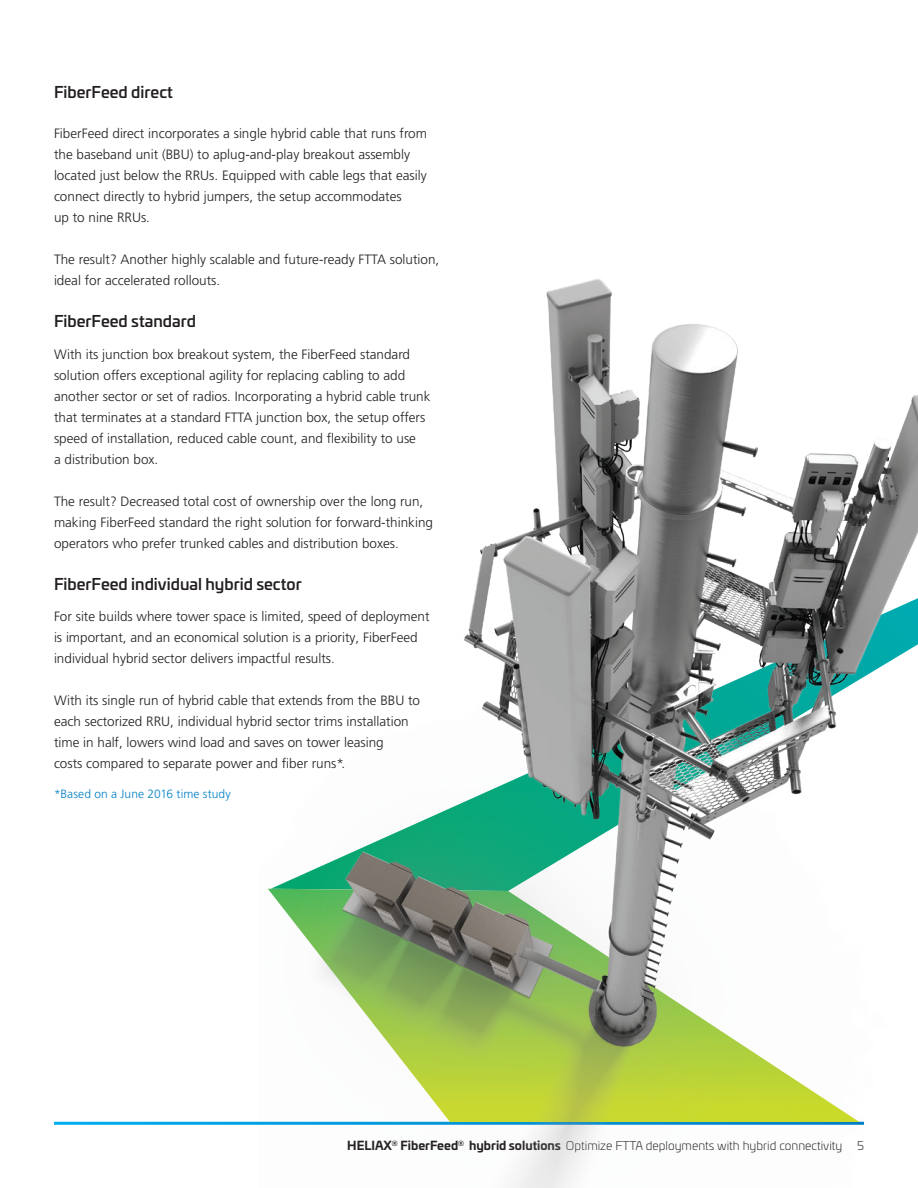
<style>
.page{position:relative;width:918px;height:1188px;background:#fff}
.page>*{position:absolute;margin:0;border:0;box-sizing:border-box;transform-origin:0 0}
.Subhead_10_5pt_upper{font:500 15.75px "Univia Pro";color:#231f20}
.Body_text_9pt{font:300 13.5px/21px "Frutiger LT Pro";color:#231f20}
.t1{font:300 12px "Univia Pro";color:#231f20}
.Caption_8pt_black{font:300 12px "Frutiger LT Pro";letter-spacing:.01em;color:#0080c5}
.s1{font-weight:700}
</style>
<div class="page">
<img style="left:258px;top:278px;width:660px;height:910px">
<p class="Subhead_10_5pt_upper" style="left:54px;top:80px;width:120px">FiberFeed direct</p>
<p class="Body_text_9pt" style="left:54px;top:123px;width:375px">FiberFeed direct incorporates a single hybrid cable that runs from the baseband unit (BBU) to aplug-and-play breakout assembly located just below the RRUs. Equipped with cable legs that easily connect directly to hybrid jumpers, the setup accommodates<br>up to nine RRUs.</p>
<p class="Body_text_9pt" style="left:54px;top:249px;width:387px">The result? Another highly scalable and future-ready FTTA solution, ideal for accelerated rollouts.</p>
<p class="Subhead_10_5pt_upper" style="left:54px;top:309px;width:144px">FiberFeed standard</p>
<p class="Body_text_9pt" style="left:54px;top:343px;width:378px">With its junction box breakout system, the FiberFeed standard solution offers exceptional agility for replacing cabling to add another sector or set of radios. Incorporating a hybrid cable trunk that terminates at a standard FTTA junction box, the setup offers speed of installation, reduced cable count, and flexibility to use<br>a distribution box.</p>
<p class="Body_text_9pt" style="left:54px;top:490px;width:381px">The result? Decreased total cost of ownership over the long run, making FiberFeed standard the right solution for forward-thinking operators who prefer trunked cables and distribution boxes.</p>
<p class="Subhead_10_5pt_upper" style="left:54px;top:571px;width:249px">FiberFeed individual hybrid sector</p>
<p class="Body_text_9pt" style="left:54px;top:606px;width:377px">For site builds where tower space is limited, speed of deployment is important, and an economical solution is a priority, FiberFeed individual hybrid sector delivers impactful results.</p>
<p class="Body_text_9pt" style="left:54px;top:690px;width:368px">With its single run of hybrid cable that extends from the BBU to each sectorized RRU, individual hybrid sector trims installation time in half, lowers wind load and saves on tower leasing<br>costs compared to separate power and fiber runs*.</p>
<p class="Caption_8pt_black" style="left:54px;top:787px;width:178px">*Based on a June 2016 time study</p>
<p class="t1" style="left:347px;top:1138px;width:518px"><span class="s1">HELIAX</span><sup>®</sup> <span class="s1">FiberFeed</span><sup>®</sup> <span class="s1">hybrid solutions</span> Optimize FTTA deployments with hybrid connectivity 5</p>
</div>
